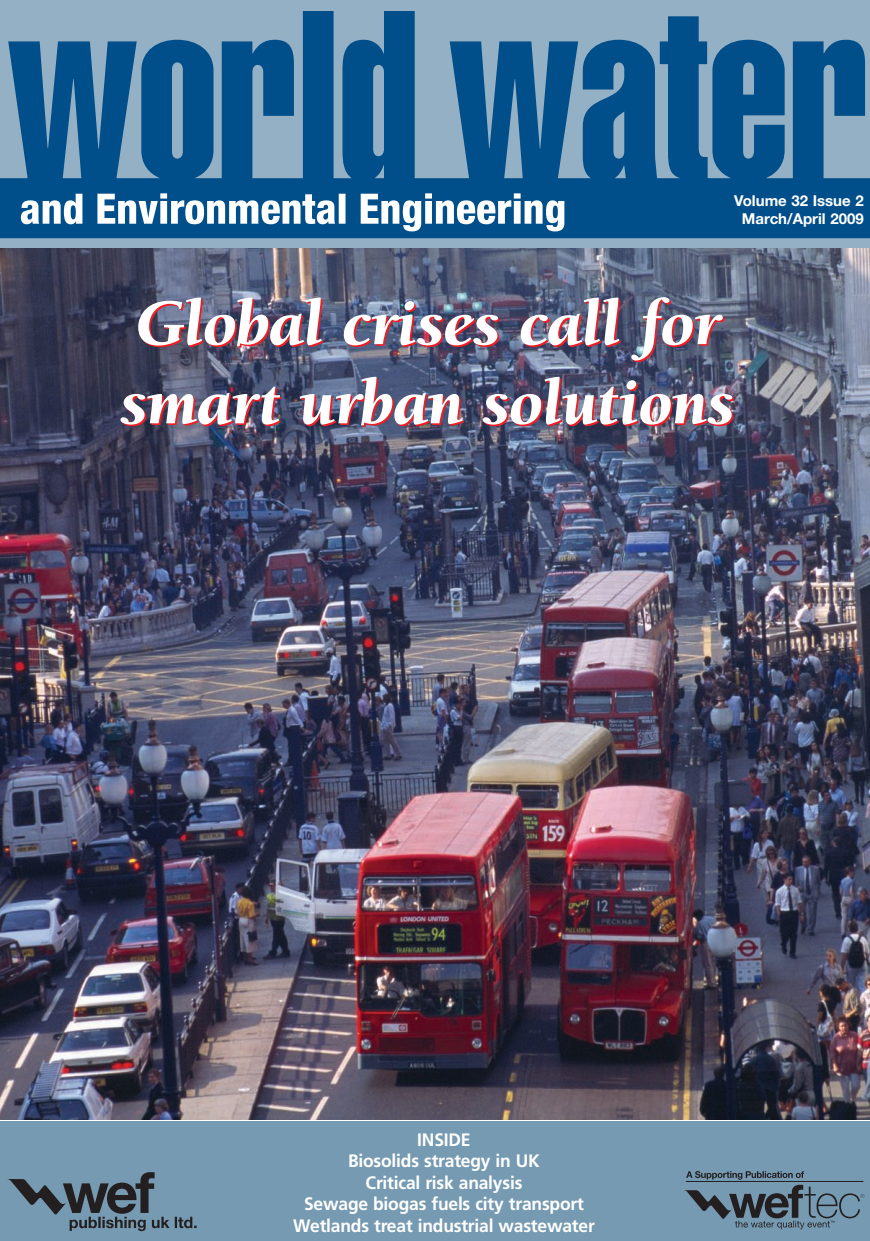
<style>
.page{position:relative;width:870px;height:1241px;background:#fff}
.page>*{position:absolute;margin:0;border:0;box-sizing:border-box;transform-origin:0 0}
.t1{font:italic 900 66px/79.2px "Berkeley";color:#fff}
.t2{font:700 18px/21.6px "Frutiger";letter-spacing:-.01em;color:#fff;text-align:center}
.t3{font:700 15px/18px "Helvetica Neue";color:#fff;text-align:center}
</style>
<div class="page">
<img style="left:0;top:0;width:870px;height:1240px">
<p class="t3" style="left:734px;top:193px;width:131px">Volume 32 Issue 2<br>March/April 2009</p>
<h1 class="t1" style="left:120px;top:289px;width:615px">Global crises call for smart urban solutions</h1>
<p class="t2" style="left:293px;top:1130px;width:303px">INSIDE<br>Biosolids strategy in UK<br>Critical risk analysis<br>Sewage biogas fuels city transport<br>Wetlands treat industrial wastewater</p>
</div>
